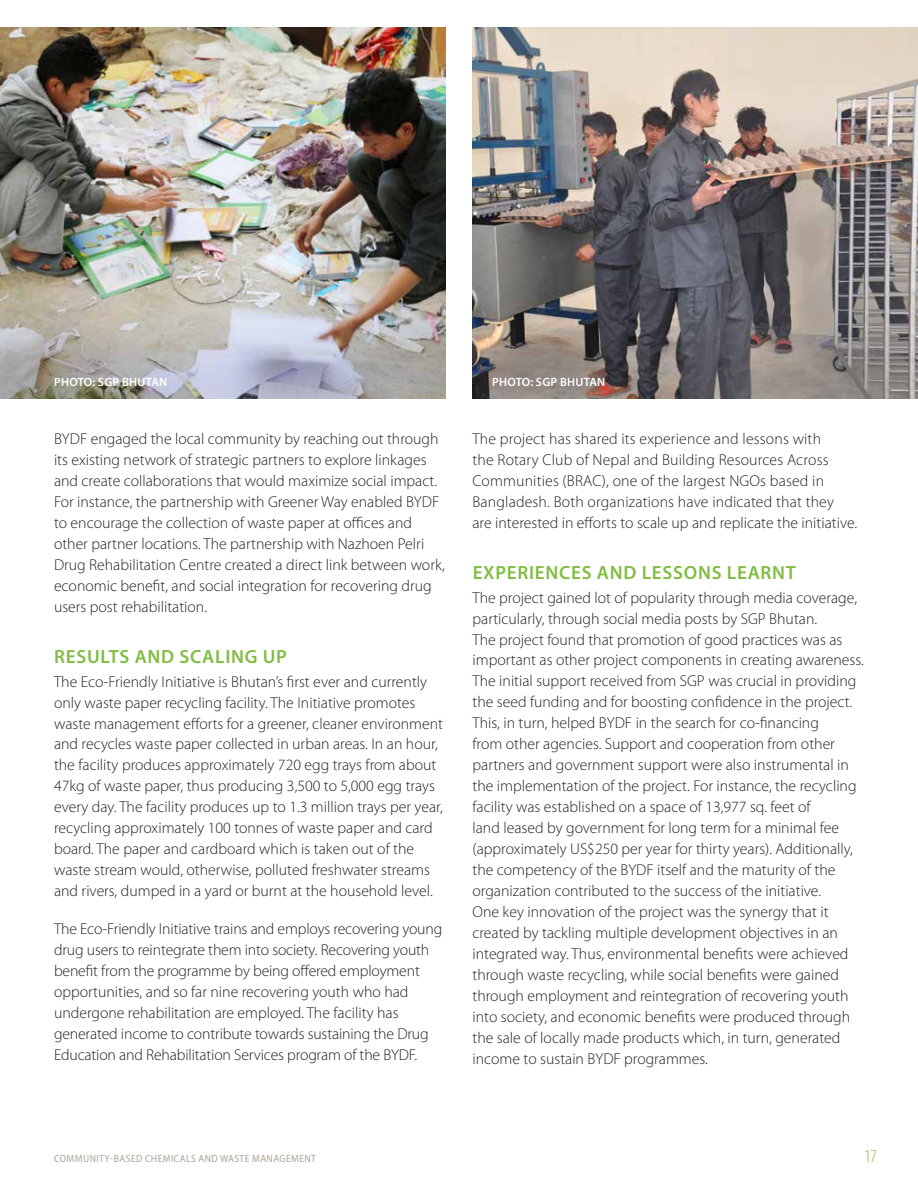
<style>
.page{position:relative;width:918px;height:1188px;background:#fff}
.page>*{position:absolute;margin:0;border:0;box-sizing:border-box;transform-origin:0 0}
.t1{font:600 19.2px "Myriad Pro";letter-spacing:.04em;color:#81bd41}
.t2{font:300 condensed 18px "Myriad Pro";color:#81bd41}
.t3{font:300 15.75px/21px "Myriad Pro";color:#231f20}
.t4{font:600 12px "Myriad Pro";letter-spacing:.02em;color:#fff}
.t5{font:semi-condensed 10.5px "Myriad Pro";letter-spacing:.04em;color:#afa499}
</style>
<div class="page">
<img style="left:0;top:27px;width:446px;height:371px">
<img style="left:472px;top:27px;width:446px;height:371px">
<p class="t4" style="left:54px;top:374px;width:115px">PHOTO: SGP BHUTAN</p>
<p class="t4" style="left:492px;top:374px;width:115px">PHOTO: SGP BHUTAN</p>
<p class="t3" style="left:54px;top:428px;width:392px">BYDF engaged the local community by reaching out through its existing network of strategic partners to explore linkages and create collaborations that would maximize social impact.<br>For instance, the partnership with Greener Way enabled BYDF to encourage the collection of waste paper at offices and other partner locations. The partnership with Nazhoen Pelri Drug Rehabilitation Centre created a direct link between work, economic benefit, and social integration for recovering drug users post rehabilitation.</p>
<p class="t1" style="left:54px;top:644px;width:234px">RESULTS AND SCALING UP</p>
<p class="t3" style="left:54px;top:671px;width:391px">The Eco-Friendly Initiative is Bhutan’s first ever and currently only waste paper recycling facility. The Initiative promotes waste management efforts for a greener, cleaner environment and recycles waste paper collected in urban areas. In an hour, the facility produces approximately 720 egg trays from about 47kg of waste paper, thus producing 3,500 to 5,000 egg trays every day. The facility produces up to 1.3 million trays per year, recycling approximately 100 tonnes of waste paper and card board. The paper and cardboard which is taken out of the waste stream would, otherwise, polluted freshwater streams and rivers, dumped in a yard or burnt at the household level.</p>
<p class="t3" style="left:54px;top:918px;width:390px">The Eco-Friendly Initiative trains and employs recovering young drug users to reintegrate them into society. Recovering youth benefit from the programme by being offered employment opportunities, and so far nine recovering youth who had undergone rehabilitation are employed. The facility has generated income to contribute towards sustaining the Drug Education and Rehabilitation Services program of the BYDF.</p>
<p class="t3" style="left:472px;top:428px;width:386px">The project has shared its experience and lessons with<br>the Rotary Club of Nepal and Building Resources Across Communities (BRAC), one of the largest NGOs based in Bangladesh. Both organizations have indicated that they are interested in efforts to scale up and replicate the initiative.</p>
<p class="t1" style="left:473px;top:560px;width:325px">EXPERIENCES AND LESSONS LEARNT</p>
<p class="t3" style="left:472px;top:587px;width:393px">The project gained lot of popularity through media coverage, particularly, through social media posts by SGP Bhutan.<br>The project found that promotion of good practices was as important as other project components in creating awareness.<br>The initial support received from SGP was crucial in providing the seed funding and for boosting confidence in the project.<br>This, in turn, helped BYDF in the search for co-financing<br>from other agencies. Support and cooperation from other partners and government support were also instrumental in the implementation of the project. For instance, the recycling facility was established on a space of 13,977 sq. feet of<br>land leased by government for long term for a minimal fee (approximately US$250 per year for thirty years). Additionally, the competency of the BYDF itself and the maturity of the organization contributed to the success of the initiative.<br>One key innovation of the project was the synergy that it created by tackling multiple development objectives in an integrated way. Thus, environmental benefits were achieved through waste recycling, while social benefits were gained through employment and reintegration of recovering youth into society, and economic benefits were produced through the sale of locally made products which, in turn, generated income to sustain BYDF programmes.</p>
<p class="t5" style="left:54px;top:1152px;width:263px">COMMUNITY-BASED CHEMICALS AND WASTE MANAGEMENT</p>
<p class="t2" style="left:864px;top:1146px;width:14px">17</p>
</div>
